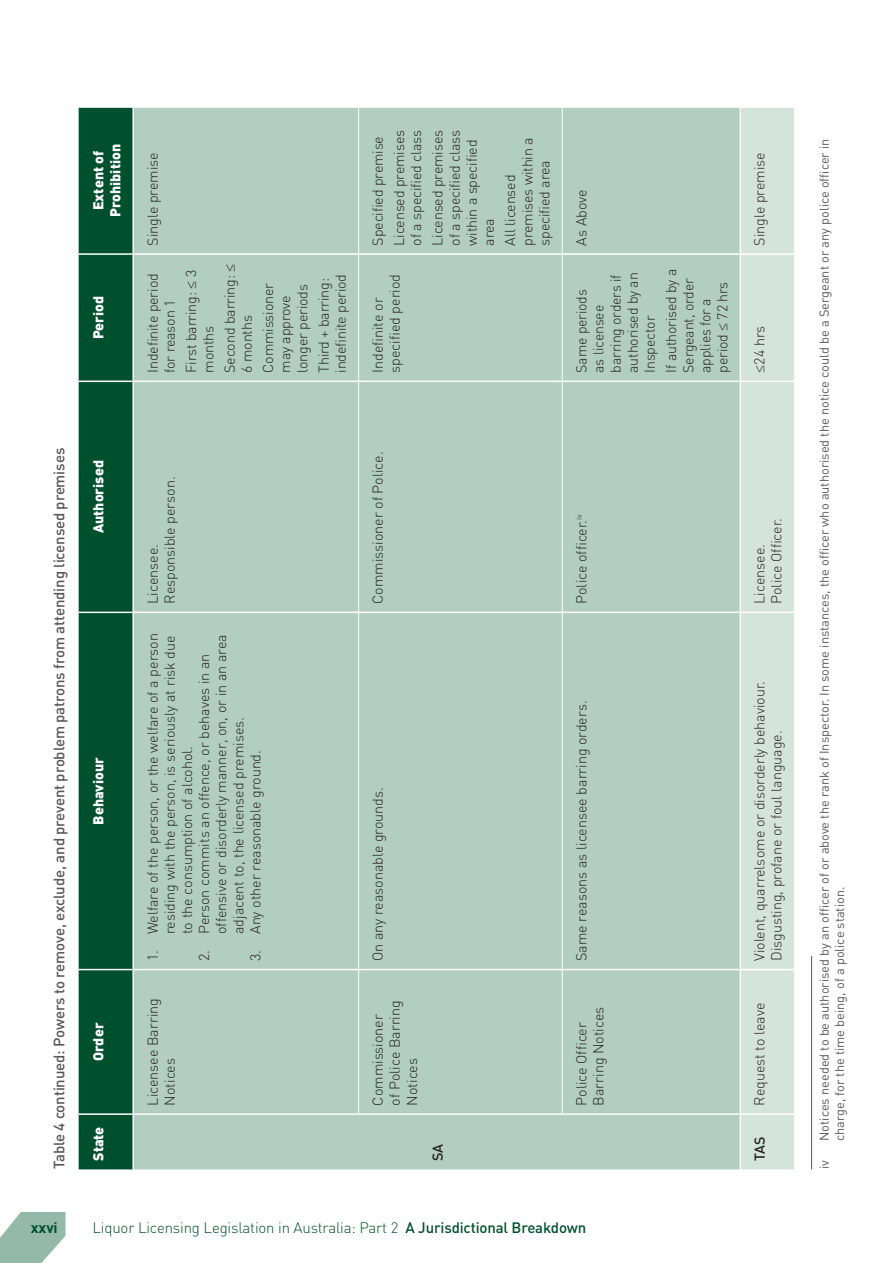
<style>
.page{position:relative;width:893px;height:1263px;background:#fff}
.page>*{position:absolute;margin:0;border:0;box-sizing:border-box;transform-origin:0 0}
.t1{font:500 15px "DIN";letter-spacing:-.01em;color:#57585a}
.t2{font:300 15px "DIN";letter-spacing:-.01em;color:#00502e}
.t3{font:700 15px "DIN";color:#00502e}
.t4{font:300 14.25px/17.1px "DIN";color:#231f20}
.t5{font:900 14.25px/17.1px "DIN";color:#fff;text-align:center}
.t6{font:500 14.25px "DIN";color:#231f20}
.t7{font:12.75px/15.3px "DIN";color:#57585a}
.s1{font-family:"Helvetica Neue LT Std"}
.s2{font-weight:500}
</style>
<div class="page">
<svg style="left:0;top:1212px;width:65px;height:51px"></svg>
<div style="left:79px;top:108px;width:53px;height:1061px;background:#00502e"></div>
<div style="left:134px;top:108px;width:606px;height:1061px;background:#b2cdc2"></div>
<div style="left:741px;top:108px;width:53px;height:1061px;background:#d5e3dd"></div>
<hr style="left:79px;top:1113px;width:53px;height:2px;background:#fff">
<hr style="left:79px;top:969px;width:53px;height:1px;background:#fff">
<hr style="left:79px;top:612px;width:53px;height:1px;background:#fff">
<hr style="left:79px;top:381px;width:53px;height:1px;background:#fff">
<hr style="left:79px;top:253px;width:53px;height:2px;background:#fff">
<hr style="left:134px;top:1113px;width:225px;height:2px;background:#fff">
<hr style="left:359px;top:1113px;width:203px;height:2px;background:#fff">
<hr style="left:562px;top:1113px;width:178px;height:2px;background:#fff">
<hr style="left:134px;top:969px;width:224px;height:1px;background:#fff">
<hr style="left:134px;top:612px;width:224px;height:1px;background:#fff">
<hr style="left:134px;top:381px;width:224px;height:1px;background:#fff">
<hr style="left:134px;top:253px;width:224px;height:2px;background:#fff">
<hr style="left:359px;top:969px;width:203px;height:1px;background:#fff">
<hr style="left:359px;top:612px;width:203px;height:1px;background:#fff">
<hr style="left:359px;top:381px;width:203px;height:1px;background:#fff">
<hr style="left:359px;top:253px;width:203px;height:2px;background:#fff">
<hr style="left:563px;top:969px;width:177px;height:1px;background:#fff">
<hr style="left:563px;top:612px;width:177px;height:1px;background:#fff">
<hr style="left:563px;top:381px;width:177px;height:1px;background:#fff">
<hr style="left:563px;top:253px;width:177px;height:2px;background:#fff">
<hr style="left:358px;top:969px;width:1px;height:144px;background:#fff">
<hr style="left:358px;top:612px;width:1px;height:357px;background:#fff">
<hr style="left:358px;top:381px;width:1px;height:231px;background:#fff">
<hr style="left:358px;top:254px;width:1px;height:127px;background:#fff">
<hr style="left:358px;top:108px;width:1px;height:146px;background:#fff">
<hr style="left:562px;top:969px;width:1px;height:144px;background:#fff">
<hr style="left:562px;top:612px;width:1px;height:357px;background:#fff">
<hr style="left:562px;top:381px;width:1px;height:231px;background:#fff">
<hr style="left:562px;top:254px;width:1px;height:127px;background:#fff">
<hr style="left:562px;top:108px;width:1px;height:146px;background:#fff">
<hr style="left:741px;top:1113px;width:53px;height:2px;background:#fff">
<hr style="left:741px;top:969px;width:53px;height:1px;background:#fff">
<hr style="left:741px;top:612px;width:53px;height:1px;background:#fff">
<hr style="left:741px;top:381px;width:53px;height:1px;background:#fff">
<hr style="left:741px;top:253px;width:53px;height:2px;background:#fff">
<hr style="left:811px;top:956px;width:1px;height:213px;background:#57585a">
<p class="t5" style="left:89px;top:217px;width:74px;rotate:-90deg">Extent of<br>Prohibition</p>
<p class="t5" style="left:89px;top:339px;width:45px;rotate:-90deg">Period</p>
<p class="t4" style="left:144px;top:246px;width:95px;rotate:-90deg">Single premise</p>
<p class="t4" style="left:144px;top:373px;width:101px;rotate:-90deg">Indefinite period for reason 1</p>
<p class="t4" style="left:182px;top:373px;width:104px;rotate:-90deg">First barring: <span class="s1">≤</span> 3 months</p>
<p class="t4" style="left:221px;top:373px;width:110px;rotate:-90deg">Second barring: <span class="s1">≤<br></span>6 months</p>
<p class="t4" style="left:259px;top:373px;width:91px;rotate:-90deg">Commissioner may approve longer periods</p>
<p class="t4" style="left:315px;top:373px;width:100px;rotate:-90deg">Third + barring: indefinite period</p>
<p class="t4" style="left:367px;top:246px;width:117px;line-height:21.3px;rotate:-90deg">Specified premise<br>Licensed premises</p>
<p class="t4" style="left:405px;top:246px;width:117px;line-height:21.3px;rotate:-90deg">of a specified class<br>Licensed premises</p>
<p class="t4" style="left:446px;top:246px;width:117px;rotate:-90deg">of a specified class within a specified area</p>
<p class="t4" style="left:501px;top:246px;width:110px;rotate:-90deg">All licensed premises within a specified area</p>
<p class="t4" style="left:369px;top:373px;width:100px;rotate:-90deg">Indefinite or specified period</p>
<p class="t4" style="left:573px;top:246px;width:58px;rotate:-90deg">As Above</p>
<p class="t4" style="left:573px;top:373px;width:102px;rotate:-90deg">Same periods as licensee barring orders if authorised by an<br>Inspector</p>
<p class="t4" style="left:662px;top:373px;width:105px;rotate:-90deg">If authorised by a<br>Sergeant, order applies for a period <span class="s1">≤</span> 72 hrs</p>
<p class="t4" style="left:751px;top:246px;width:95px;rotate:-90deg">Single premise</p>
<p class="t4" style="left:751px;top:373px;width:49px;rotate:-90deg"><span class="s1">≤</span>24 hrs</p>
<p class="t1" style="left:49px;top:1169px;width:723px;rotate:-90deg">Table 4 continued: Powers to remove, exclude, and prevent problem patrons from attending licensed premises</p>
<p class="t5" style="left:89px;top:533px;width:74px;rotate:-90deg">Authorised</p>
<p class="t5" style="left:89px;top:825px;width:69px;rotate:-90deg">Behaviour</p>
<p class="t5" style="left:89px;top:1061px;width:40px;rotate:-90deg">Order</p>
<p class="t5" style="left:89px;top:1161px;width:36px;rotate:-90deg">State</p>
<p class="t4" style="left:144px;top:604px;width:129px;rotate:-90deg">Licensee.<br>Responsible person.</p>
<p class="t4" style="left:144px;top:934px;width:302px;text-indent:-27px;rotate:-90deg">1. Welfare of the person, or the welfare of a person residing with the person, is seriously at risk due to the consumption of alcohol.</p>
<p class="t4" style="left:195px;top:934px;width:301px;text-indent:-27px;rotate:-90deg">2. Person commits an offence, or behaves in an offensive or disorderly manner, on, or in an area adjacent to, the licensed premises.</p>
<p class="t4" style="left:247px;top:961px;width:212px;rotate:-90deg">3. Any other reasonable ground.</p>
<p class="t4" style="left:144px;top:1105px;width:109px;rotate:-90deg">Licensee Barring<br>Notices</p>
<p class="t4" style="left:369px;top:604px;width:154px;rotate:-90deg">Commissioner of Police.</p>
<p class="t4" style="left:369px;top:961px;width:175px;rotate:-90deg">On any reasonable grounds.</p>
<p class="t4" style="left:369px;top:1105px;width:107px;rotate:-90deg">Commissioner of Police Barring<br>Notices</p>
<p class="t6" style="left:429px;top:1161px;width:19px;rotate:-90deg">SA</p>
<p class="t4" style="left:573px;top:604px;width:91px;rotate:-90deg">Police officer.<sup>iv</sup></p>
<p class="t4" style="left:573px;top:961px;width:262px;rotate:-90deg">Same reasons as licensee barring orders.</p>
<p class="t4" style="left:573px;top:1105px;width:100px;rotate:-90deg">Police Officer<br>Barring Notices</p>
<p class="t3" style="left:31px;top:1217px;width:28px">xxvi</p>
<p class="t2" style="left:92px;top:1218px;width:495px">Liquor Licensing Legislation in Australia: Part 2 <span class="s2">A Jurisdictional Breakdown</span></p>
<p class="t4" style="left:751px;top:604px;width:87px;rotate:-90deg">Licensee.<br>Police Officer.</p>
<p class="t4" style="left:751px;top:961px;width:281px;rotate:-90deg">Violent, quarrelsome or disorderly behaviour.<br>Disgusting, profane or foul language.</p>
<p class="t4" style="left:751px;top:1106px;width:104px;rotate:-90deg">Request to leave</p>
<p class="t6" style="left:751px;top:1161px;width:26px;rotate:-90deg">TAS</p>
<p class="t7" style="left:816px;top:1141px;width:1004px;rotate:-90deg">Notices needed to be authorised by an officer of or above the rank of Inspector. In some instances, the officer who authorised the notice could be a Sergeant or any police officer in charge, for the time being, of a police station.</p>
<p class="t7" style="left:816px;top:1169px;width:10px;rotate:-90deg">iv</p>
</div>
